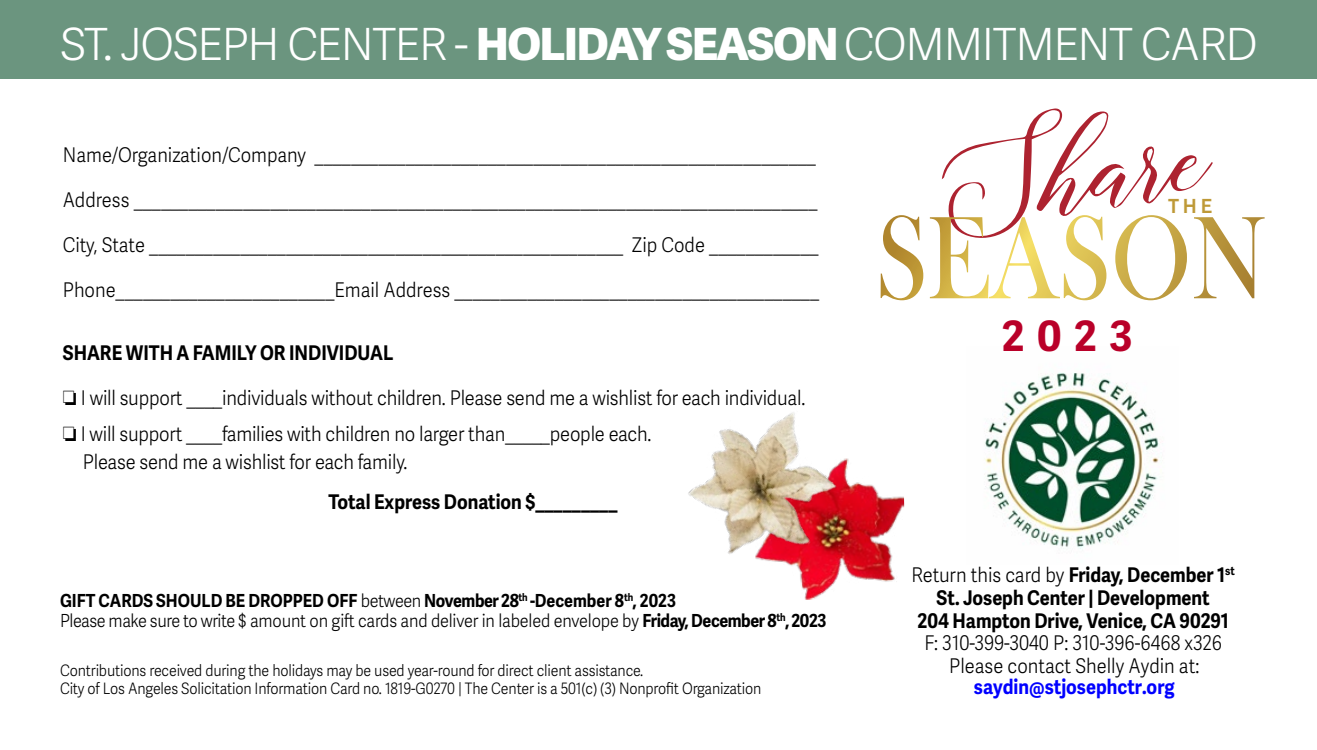
<style>
.page{position:relative;width:1317px;height:750px;background:#fff}
.page>*{position:absolute;margin:0;border:0;box-sizing:border-box;transform-origin:0 0}
.t1{font:300 44.32px "Adelle Sans Devanagari";letter-spacing:-.03em;color:#fff}
.t2{font:700 41.85px "Adelle Sans Devanagari";color:#b90029}
.t3{font:300 20.25px/27px "Adelle Sans Devanagari";letter-spacing:-.01em;color:#000;scale:.9 1}
.t4{font:700 20.25px/22.9px "Adelle Sans Devanagari";color:#000;text-align:center;scale:.9 1}
.t5{font:700 20.25px "Adelle Sans Devanagari";color:#00f;scale:.9 1}
.t6{font:500 18.68px "Clan";color:#be9937}
.t7{font:300 18px/20.2px "Adelle Sans Devanagari";letter-spacing:-.01em;color:#000;scale:.9 1}
.t8{font:300 15.75px/18px "Adelle Sans Devanagari";letter-spacing:-.01em;color:#000;scale:.9 1}
.s1{font-weight:800}
.s2{font-weight:700}
.s3{font-weight:300}
</style>
<div class="page">
<img style="left:985px;top:372px;width:174px;height:177px">
<div style="left:0;top:0;width:1316px;height:78px;background:#6b957f"></div>
<svg style="left:880px;top:215px;width:43px;height:85px"></svg>
<svg style="left:929px;top:108px;width:335px;height:192px"></svg>
<img style="left:804px;top:484px;width:101px;height:116px">
<img style="left:688px;top:412px;width:181px;height:180px">
<h1 class="t1" style="left:60px;top:13px;width:1199px">ST. JOSEPH CENTER - <span class="s1">HOLIDAY SEASON</span> COMMITMENT CARD</h1>
<p class="t3" style="left:63px;top:143px;width:838px">Name/Organization/Company _______________________________________________________</p>
<p class="t3" style="left:63px;top:188px;width:840px">Address ___________________________________________________________________________</p>
<p class="t3" style="left:63px;top:233px;width:841px">City, State ____________________________________________________ Zip Code ____________</p>
<p class="t3" style="left:63px;top:278px;width:841px">Phone________________________Email Address ________________________________________</p>
<p class="t4" style="left:63px;top:341px;width:369px">SHARE WITH A FAMILY OR INDIVIDUAL</p>
<p class="t3" style="left:63px;top:386px;width:826px">□ I will support ____individuals without children. Please send me a wishlist for each individual.</p>
<p class="t3" style="left:83px;top:422px;width:633px;text-indent:-20px">□ I will support ____families with children no larger than_____people each.<br>Please send me a wishlist for each family.</p>
<p class="t4" style="left:328px;top:490px;width:322px">Total Express Donation $_________</p>
<p class="t7" style="left:60px;top:591px;width:853px"><span class="s2">GIFT CARDS SHOULD BE DROPPED OFF</span> between <span class="s2">November 28</span><sup>th</sup> <span class="s2">-December 8</span><sup>th</sup><span class="s2">, 2023<br></span>Please make sure to write $ amount on gift cards and deliver in labeled envelope by <span class="s2">Friday, December 8</span><sup>th</sup><span class="s2">, 2023</span></p>
<p class="t8" style="left:60px;top:662px;width:780px">Contributions received during the holidays may be used year-round for direct client assistance.<br>City of Los Angeles Solicitation Information Card no. 1819-G0270 | The Center is a 501(c) (3) Nonprofit Organization</p>
<p class="t6" style="left:1167px;top:195px;width:46px">THE</p>
<h2 class="t2" style="left:1001px;top:312px;width:132px">2023</h2>
<p class="t4" style="left:911px;top:563px;width:361px"><span class="s3">Return this card by</span> Friday, December 1<sup>st<br></sup>St. Joseph Center | Development<br>204 Hampton Drive, Venice, CA 90291</p>
<p class="t3" style="left:924px;top:632px;width:332px;line-height:22.5px;text-align:center">F: 310-399-3040 P: 310-396-6468 x326<br>Please contact Shelly Aydin at:</p>
<p class="t5" style="left:973px;top:675px;width:224px">saydin@stjosephctr.org</p>
</div>
